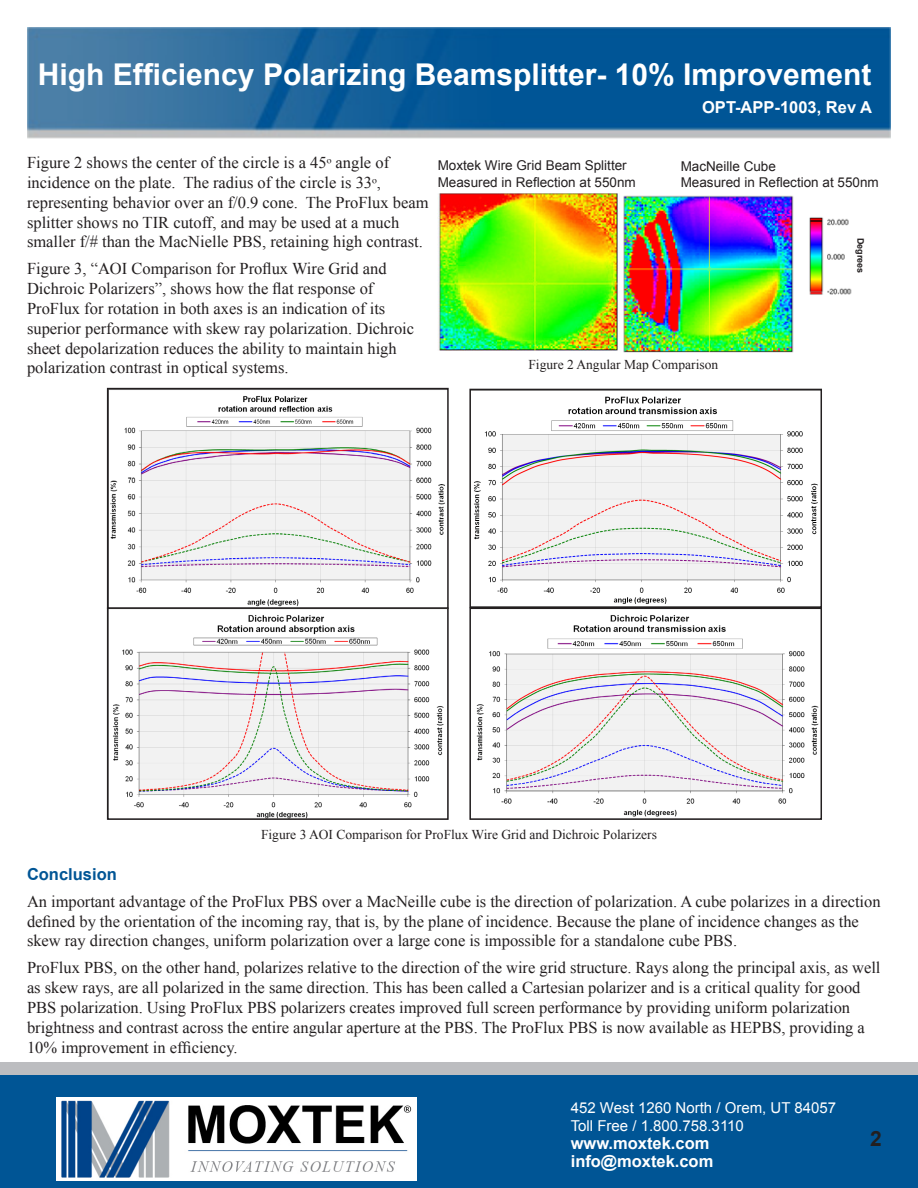
<style>
.page{position:relative;width:918px;height:1188px;background:#fff}
.page>*{position:absolute;margin:0;border:0;box-sizing:border-box;transform-origin:0 0}
.t1{font:700 30px "Arial";color:#fff}
.Header_1{font:700 21px "Arial";color:#231f20}
.body_text{font:16.5px/19.8px "Times New Roman";color:#231f20}
.t2{font:700 16.5px "Arial";color:#fff}
.Header_2{font:700 16.5px "Arial";color:#005595}
.t3{font:15px "Arial";color:#fff}
.t4{font:13.5px "Arial";color:#231f20}
.t5{font:13.5px "Times New Roman";color:#231f20}
.t6{font:700 9px "Arial";color:#231f20}
</style>
<div class="page">
<img style="left:438px;top:193px;width:181px;height:158px">
<img style="left:623px;top:195px;width:229px;height:157px">
<div style="left:850px;top:238px;width:14px;height:35px;background:#fff"></div>
<img style="left:27px;top:27px;width:864px;height:112px">
<img style="left:110px;top:396px;width:335px;height:421px">
<div style="left:107px;top:608px;width:342px;height:212px;border:2px solid #231f20"></div>
<img style="left:476px;top:615px;width:343px;height:202px">
<div style="left:469px;top:608px;width:353px;height:212px;border:2px solid #231f20"></div>
<div style="left:107px;top:388px;width:342px;height:221px;border:2px solid #231f20"></div>
<img style="left:474px;top:396px;width:344px;height:208px">
<div style="left:469px;top:389px;width:353px;height:219px;border:2px solid #231f20"></div>
<div style="left:0;top:1074px;width:918px;height:114px;background:#005595"></div>
<img style="left:57px;top:1098px;width:359px;height:83px">
<div style="left:0;top:1062px;width:918px;height:12px;background:#bcbdc0"></div>
<p class="t1" style="left:38px;top:54px;width:835px">High Efficiency Polarizing Beamsplitter- 10% Improvement</p>
<p class="t2" style="left:702px;top:96px;width:171px">OPT-APP-1003, Rev A</p>
<p class="body_text" style="left:27px;top:152px;width:403px">Figure 2 shows the center of the circle is a 45ᵒ angle of incidence on the plate. The radius of the circle is 33ᵒ, representing behavior over an f/0.9 cone. The ProFlux beam splitter shows no TIR cutoff, and may be used at a much smaller f/# than the MacNielle PBS, retaining high contrast.</p>
<p class="body_text" style="left:27px;top:259px;width:389px">Figure 3, “AOI Comparison for Proflux Wire Grid and Dichroic Polarizers”, shows how the flat response of ProFlux for rotation in both axes is an indication of its superior performance with skew ray polarization. Dichroic sheet depolarization reduces the ability to maintain high polarization contrast in optical systems.</p>
<p class="t4" style="left:438px;top:157px;width:191px">Moxtek Wire Grid Beam Splitter</p>
<p class="t4" style="left:438px;top:173px;width:200px">Measured in Reflection at 550nm</p>
<p class="t4" style="left:681px;top:157px;width:97px">MacNeille Cube</p>
<p class="t4" style="left:681px;top:173px;width:200px">Measured in Reflection at 550nm</p>
<p class="t6" style="left:867px;top:238px;width:37px;rotate:90deg">Degrees</p>
<p class="t5" style="left:528px;top:355px;width:191px">Figure 2 Angular Map Comparison</p>
<p class="t5" style="left:261px;top:825px;width:397px">Figure 3 AOI Comparison for ProFlux Wire Grid and Dichroic Polarizers</p>
<p class="Header_2" style="left:27px;top:863px;width:91px">Conclusion</p>
<p class="body_text" style="left:27px;top:891px;width:855px">An important advantage of the ProFlux PBS over a MacNeille cube is the direction of polarization. A cube polarizes in a direction defined by the orientation of the incoming ray, that is, by the plane of incidence. Because the plane of incidence changes as the skew ray direction changes, uniform polarization over a large cone is impossible for a standalone cube PBS.</p>
<p class="body_text" style="left:27px;top:958px;width:855px">ProFlux PBS, on the other hand, polarizes relative to the direction of the wire grid structure. Rays along the principal axis, as well as skew rays, are all polarized in the same direction. This has been called a Cartesian polarizer and is a critical quality for good PBS polarization. Using ProFlux PBS polarizers creates improved full screen performance by providing uniform polarization brightness and contrast across the entire angular aperture at the PBS. The ProFlux PBS is now available as HEPBS, providing a 10% improvement in efficiency.</p>
<p class="t3" style="left:571px;top:1098px;width:267px">452 West 1260 North / Orem, UT 84057</p>
<p class="t3" style="left:571px;top:1116px;width:175px">Toll Free / 1.800.758.3110</p>
<p class="t2" style="left:571px;top:1132px;width:140px">www.moxtek.com</p>
<p class="t2" style="left:571px;top:1150px;width:144px">info@moxtek.com</p>
<p class="Header_1" style="left:870px;top:1125px;width:13px">2</p>
</div>
